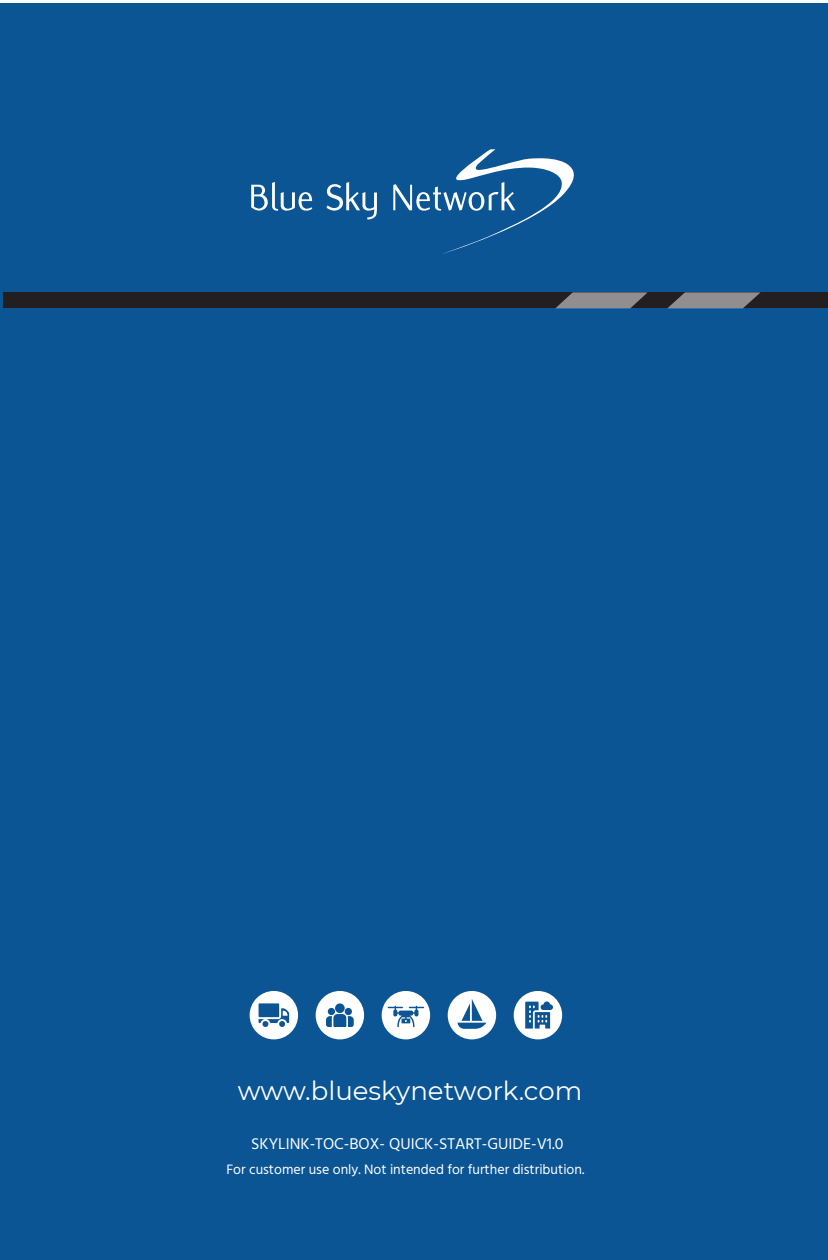
<style>
.page{position:relative;width:828px;height:1260px;background:#fff}
.page>*{position:absolute;margin:0;border:0;box-sizing:border-box;transform-origin:0 0}
.t1{font:26px "Montserrat";color:#fff}
.t2{font:16px "Hind";color:#fff}
.t3{font:14px "Hind";color:#fff}
</style>
<div class="page">
<div style="left:0;top:4px;width:828px;height:1256px;background:#0b5594"></div>
<div style="left:3px;top:292px;width:825px;height:16px;background:#231f20"></div>
<svg style="left:556px;top:292px;width:92px;height:16px"></svg>
<svg style="left:668px;top:292px;width:93px;height:16px"></svg>
<svg style="left:251px;top:182px;width:61px;height:29px"></svg>
<svg style="left:326px;top:182px;width:51px;height:38px"></svg>
<svg style="left:393px;top:149px;width:181px;height:105px"></svg>
<div style="left:316px;top:991px;width:48px;height:48px;background:#fff;border-radius:50%"></div>
<svg style="left:326px;top:1003px;width:28px;height:24px"></svg>
<div style="left:250px;top:991px;width:48px;height:48px;background:#fff;border-radius:50%"></div>
<div style="left:259px;top:1003px;width:20px;height:14px;background:#0b5594"></div>
<svg style="left:259px;top:1008px;width:30px;height:19px"></svg>
<div style="left:382px;top:991px;width:48px;height:48px;background:#fff;border-radius:50%"></div>
<svg style="left:388px;top:1006px;width:36px;height:21px"></svg>
<div style="left:448px;top:991px;width:48px;height:48px;background:#fff;border-radius:50%"></div>
<svg style="left:457px;top:999px;width:29px;height:30px"></svg>
<div style="left:514px;top:991px;width:48px;height:48px;background:#fff;border-radius:50%"></div>
<svg style="left:525px;top:1001px;width:28px;height:28px"></svg>
<h1 class="t1" style="left:238px;top:1072px;width:346px">www.blueskynetwork.com</h1>
<p class="t2" style="left:251px;top:1133px;width:314px">SKYLINK-TOC-BOX- QUICK-START-GUIDE-V1.0</p>
<p class="t3" style="left:226px;top:1160px;width:359px">For customer use only. Not intended for further distribution.</p>
</div>
